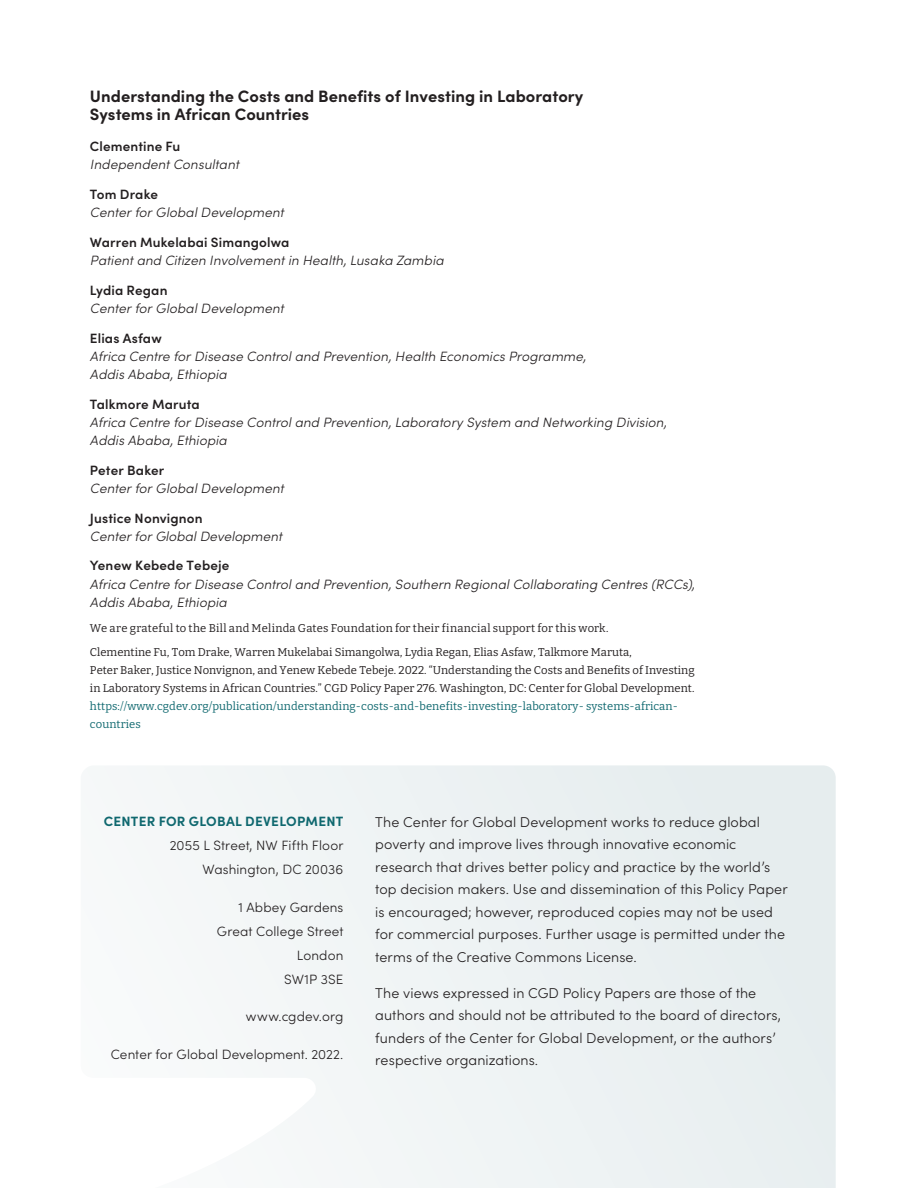
<style>
.page{position:relative;width:918px;height:1188px;background:#fff}
.page>*{position:absolute;margin:0;border:0;box-sizing:border-box;transform-origin:0 0}
.PP_Cvr2_Text{font:700 16.5px/18px "Sofia Pro";letter-spacing:.005em;color:#231f20}
.t1{font:300 14.25px/22.5px "Sofia Pro";letter-spacing:.005em;color:#231f20}
.PP_Cvr2_Text-2{font:italic 300 13.5px/18px "Sofia Pro";letter-spacing:.01em;color:#231f20}
.t2{font:300 13.5px/24px "Sofia Pro";letter-spacing:.01em;color:#231f20;text-align:right}
.t3{font:700 13.5px "Sofia Pro";letter-spacing:.02em;color:#0f686f}
.PP_Cvr2_Text-3{font:11.25px/18px "Bitter";color:#231f20}
.s1{font-weight:600;font-style:normal}
.s2{font-style:inherit}
.s3{color:#0f686f}
</style>
<div class="page">
<svg style="left:126px;top:765px;width:710px;height:423px;fill:#eef3f4"></svg>
<p class="PP_Cvr2_Text" style="left:90px;top:86px;width:495px">Understanding the Costs and Benefits of Investing in Laboratory<br>Systems in African Countries</p>
<p class="PP_Cvr2_Text-2" style="left:90px;top:137px;width:151px"><span class="s1">Clementine Fu<br></span>Independent Consultant</p>
<p class="PP_Cvr2_Text-2" style="left:90px;top:185px;width:196px"><span class="s1">Tom Drake<br></span>Center for Global Development</p>
<p class="PP_Cvr2_Text-2" style="left:90px;top:233px;width:355px"><span class="s1">Warren Mukelabai Simangolwa<br></span>Patient and Citizen Involvement in Health, Lusaka Zambia</p>
<p class="PP_Cvr2_Text-2" style="left:90px;top:281px;width:196px"><span class="s1">Lydia Regan<br></span>Center for Global Development</p>
<p class="PP_Cvr2_Text-2" style="left:90px;top:329px;width:498px"><span class="s1">Elias Asfaw<br></span>Africa Centre for Disease Control and Prevention, Health Economics Programme,<br>Addis Ababa, Ethiopia</p>
<p class="PP_Cvr2_Text-2" style="left:90px;top:395px;width:578px"><span class="s1">Talkmore Maruta<br></span>Africa Centre for Disease Control and Prevention, Laboratory System and Networking Division,<br>Addis Ababa, Ethiopia</p>
<p class="PP_Cvr2_Text-2" style="left:90px;top:461px;width:196px"><span class="s1">Peter Baker<br></span>Center for Global Development</p>
<p class="PP_Cvr2_Text-2" style="left:90px;top:509px;width:194px"><span class="s1">Justice Nonvignon<br></span>Center for Global Development</p>
<p class="PP_Cvr2_Text-2" style="left:90px;top:555px;width:606px;line-height:18.6px"><span class="s1">Yenew Kebede Tebeje<br></span>Africa Centre for Disease Control and Prevention, Southern Regional Collaborating Centres (RCCs),<br>Addis Ababa, Ethiopia</p>
<p class="PP_Cvr2_Text-3" style="left:90px;top:616px;width:543px;line-height:24.3px">We are grateful to the Bill and Melinda Gates Foundation for their financial support for this work.<br>Clementine Fu, Tom Drake, Warren Mukelabai Simangolwa, Lydia Regan, Elias Asfaw, Talkmore Maruta,</p>
<p class="PP_Cvr2_Text-3" style="left:90px;top:661px;width:606px">Peter Baker, Justice Nonvignon, and Yenew Kebede Tebeje. 2022. “Understanding the Costs and Benefits of Investing in Laboratory Systems in African Countries.” CGD Policy Paper <span class="s2">276</span>. Washington, DC: Center for Global Development. <span class="s3">https://www.cgdev.org/publication/understanding-costs-and-benefits-investing-laboratory- systems-african&shy;countries</span></p>
<p class="t3" style="left:104px;top:811px;width:241px">CENTER FOR GLOBAL DEVELOPMENT</p>
<p class="t2" style="left:170px;top:833px;width:175px">2055 L Street, NW Fifth Floor<br>Washington, DC 20036</p>
<p class="t2" style="left:217px;top:894px;width:128px">1 Abbey Gardens<br>Great College Street<br>London<br>SW1P 3SE</p>
<p class="t2" style="left:246px;top:1004px;width:99px">www.cgdev.org</p>
<p class="t2" style="left:111px;top:1041px;width:234px">Center for Global Development. 2022.</p>
<p class="t1" style="left:375px;top:810px;width:414px">The Center for Global Development works to reduce global poverty and improve lives through innovative economic research that drives better policy and practice by the world’s top decision makers. Use and dissemination of this Policy Paper is encouraged; however, reproduced copies may not be used for commercial purposes. Further usage is permitted under the terms of the Creative Commons License.</p>
<p class="t1" style="left:375px;top:981px;width:407px">The views expressed in CGD Policy Papers are those of the authors and should not be attributed to the board of directors, funders of the Center for Global Development, or the authors’ respective organizations.</p>
</div>
